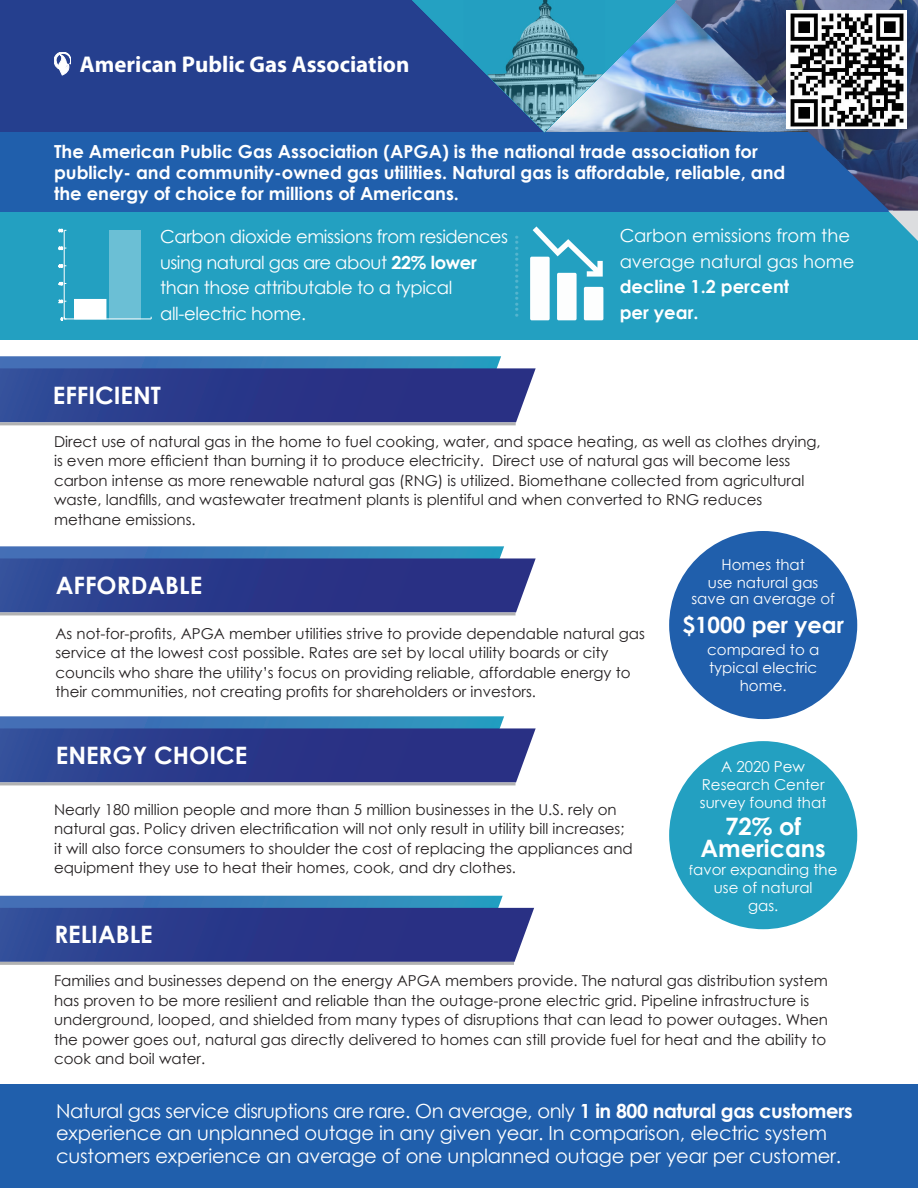
<style>
.page{position:relative;width:918px;height:1188px;background:#fff}
.page>*{position:absolute;margin:0;border:0;box-sizing:border-box;transform-origin:0 0}
.t1{font:700 24px "Century Gothic";color:#fff}
.t2{font:700 22.8px "Myriad Pro";color:#fff}
.t3{font:700 22.5px "Century Gothic";color:#fff}
.t4{font:700 19.95px "Century Gothic";color:#fff}
.t5{font:19.5px/22.5px "Century Gothic";letter-spacing:-.01em;color:#fff}
.t6{font:700 18px "Century Gothic";color:#fff}
.t7{font:18px/25.5px "Century Gothic";letter-spacing:-.02em;color:#fff}
.t8{font:18px "Century Gothic";color:#fff}
.t9{font:15px/19.5px "Century Gothic";color:#231f20}
.t10{font:15px "Century Gothic";color:#fff}
.s1{font-weight:700}
.s2{color:#f5f5f5}
.s3{font-size:13.5px}
</style>
<div class="page">
<div style="left:0;top:121px;width:918px;height:99px;background:#205fac"></div>
<div style="left:0;top:0;width:544px;height:132px;background:#253f8e"></div>
<svg style="left:54px;top:52px;width:17px;height:23px"></svg>
<svg style="left:0;top:356px;width:536px;height:66px;background:#324a95"></svg>
<hr style="left:0;top:422px;width:516px;height:3px;background:#b2b2b2">
<div style="left:0;top:212px;width:918px;height:127px;background:#23a0c1"></div>
<img style="left:893px;top:132px;width:25px;height:78px">
<img style="left:412px;top:0;width:506px;height:132px">
<img style="left:745px;top:70px;width:42px;height:10px">
<img style="left:755px;top:80px;width:32px;height:11px">
<img style="left:766px;top:90px;width:21px;height:11px">
<img style="left:776px;top:100px;width:11px;height:11px">
<img style="left:796px;top:129px;width:97px;height:1px">
<img style="left:807px;top:130px;width:86px;height:10px">
<img style="left:817px;top:140px;width:76px;height:10px">
<img style="left:827px;top:150px;width:66px;height:10px">
<img style="left:837px;top:160px;width:56px;height:10px">
<img style="left:847px;top:170px;width:46px;height:10px">
<img style="left:858px;top:180px;width:35px;height:10px">
<img style="left:868px;top:190px;width:25px;height:10px">
<img style="left:878px;top:200px;width:15px;height:10px">
<svg style="left:888px;top:210px;width:30px;height:31px"></svg>
<div style="left:584px;top:287px;width:19px;height:33px;background:#fdfefe;border-radius:2px"></div>
<div style="left:557px;top:273px;width:20px;height:47px;background:#fdfefe;border-radius:2px"></div>
<div style="left:530px;top:257px;width:20px;height:63px;background:#fdfefe;border-radius:2px"></div>
<svg style="left:533px;top:226px;width:70px;height:51px"></svg>
<hr style="left:64px;top:319px;width:87px;height:1px;background:#fff">
<hr style="left:64px;top:230px;width:1px;height:89px;background:#fff">
<svg style="left:61px;top:317px;width:5px;height:4px"></svg>
<svg style="left:59px;top:300px;width:7px;height:3px"></svg>
<svg style="left:59px;top:281px;width:7px;height:4px"></svg>
<svg style="left:59px;top:264px;width:7px;height:4px"></svg>
<svg style="left:59px;top:247px;width:7px;height:3px"></svg>
<svg style="left:59px;top:229px;width:7px;height:3px"></svg>
<div style="left:75px;top:299px;width:31px;height:20px;background:#fff"></div>
<div style="left:109px;top:230px;width:32px;height:89px;background:#6bbfd5"></div>
<svg style="left:0;top:546px;width:536px;height:66px;background:#324a95"></svg>
<hr style="left:0;top:612px;width:516px;height:3px;background:#b2b2b2">
<svg style="left:0;top:896px;width:534px;height:66px;background:#334a95"></svg>
<hr style="left:0;top:962px;width:514px;height:3px;background:#b2b2b2">
<svg style="left:0;top:716px;width:536px;height:66px;background:#324a95"></svg>
<hr style="left:0;top:782px;width:516px;height:3px;background:#b2b2b2">
<div style="left:669px;top:531px;width:188px;height:188px;background:#205fac;border-radius:50%"></div>
<div style="left:669px;top:741px;width:188px;height:188px;background:#23a0c1;border-radius:50%"></div>
<div style="left:0;top:1084px;width:918px;height:104px;background:#205fac"></div>
<img style="left:787px;top:10px;width:119px;height:119px">
<p class="t2" style="left:80px;top:50px;width:331px">American Public Gas Association</p>
<p class="t6" style="left:54px;top:137px;width:705px">The American Public Gas Association (APGA) is the national trade association for</p>
<p class="t6" style="left:54px;top:158px;width:733px">publicly- and community-owned gas utilities. Natural gas is affordable, reliable, and</p>
<p class="t6" style="left:54px;top:179px;width:406px">the energy of choice for millions of Americans.</p>
<p class="t7" style="left:160px;top:224px;width:349px">Carbon dioxide emissions from residences using natural gas are about <span class="s1">22% lower</span></p>
<p class="t7" style="left:160px;top:275px;width:294px">than those attributable to a typical</p>
<p class="t7" style="left:160px;top:300px;width:148px">all-electric home.</p>
<h3 class="t4" style="left:496px;top:318px;width:85px;rotate:-90deg">...............</h3>
<p class="t8" style="left:620px;top:223px;width:232px">Carbon emissions from the</p>
<p class="t8" style="left:620px;top:249px;width:236px">average natural gas home</p>
<p class="t6" style="left:620px;top:273px;width:171px">decline 1.2 percent</p>
<p class="t6" style="left:620px;top:299px;width:80px">per year.</p>
<p class="t1" style="left:53px;top:377px;width:110px">EFFICIENT</p>
<p class="t9" style="left:54px;top:432px;width:768px">Direct use of natural gas in the home to fuel cooking, water, and space heating, as well as clothes drying,</p>
<p class="t9" style="left:54px;top:451px;width:738px">is even more efficient than burning it to produce electricity. Direct use of natural gas will become less</p>
<p class="t9" style="left:54px;top:471px;width:752px">carbon intense as more renewable natural gas (RNG) is utilized. Biomethane collected from agricultural</p>
<p class="t9" style="left:54px;top:490px;width:710px">waste, landfills, and wastewater treatment plants is plentiful and when converted to RNG reduces</p>
<p class="t9" style="left:54px;top:510px;width:143px">methane emissions.</p>
<p class="t1" style="left:56px;top:567px;width:148px">AFFORDABLE</p>
<p class="t9" style="left:56px;top:623px;width:591px">As not-for-profits, APGA member utilities strive to provide dependable natural gas service at the lowest cost possible. Rates are set by local utility boards or city</p>
<p class="t9" style="left:56px;top:662px;width:577px">councils who share the utility’s focus on providing reliable, affordable energy to</p>
<p class="t9" style="left:56px;top:682px;width:482px">their communities, not creating profits for shareholders or investors.</p>
<p class="t1" style="left:56px;top:737px;width:193px">ENERGY CHOICE</p>
<p class="t9" style="left:54px;top:799px;width:564px">Nearly 180 million people and more than 5 million businesses in the U.S. rely on</p>
<p class="t9" style="left:54px;top:819px;width:580px">natural gas. Policy driven electrification will not only result in utility bill increases; it will also force consumers to shoulder the cost of replacing the appliances and equipment they use to heat their homes, cook, and dry clothes.</p>
<p class="t10" style="left:721px;top:554px;width:85px">Homes that</p>
<p class="t10" style="left:708px;top:572px;width:112px">use natural gas</p>
<p class="t10" style="left:691px;top:588px;width:145px">save an averag<span class="s2">e of</span></p>
<p class="t3" style="left:682px;top:607px;width:163px">$1000 per year</p>
<p class="t10" style="left:707px;top:639px;width:114px">compared to a</p>
<p class="t10" style="left:709px;top:657px;width:109px">typical electric</p>
<p class="t10" style="left:740px;top:675px;width:48px">home.</p>
<p class="t10" style="left:721px;top:756px;width:85px">A 2020 Pew</p>
<p class="t10" style="left:702px;top:774px;width:124px">Research Center</p>
<p class="t10" style="left:700px;top:792px;width:128px">survey found that</p>
<p class="t1" style="left:725px;top:808px;width:78px">72% of</p>
<p class="t1" style="left:701px;top:830px;width:127px">Americans</p>
<p class="t10" style="left:689px;top:859px;width:150px"><span class="s3">f</span>avor expanding the</p>
<p class="t10" style="left:714px;top:877px;width:100px">use of natural</p>
<p class="t10" style="left:748px;top:895px;width:32px">gas.</p>
<p class="t1" style="left:54px;top:916px;width:100px">RELIABLE</p>
<p class="t9" style="left:54px;top:971px;width:775px">Families and businesses depend on the energy APGA members provide. The natural gas distribution system</p>
<p class="t9" style="left:54px;top:991px;width:757px">has proven to be more resilient and reliable than the outage-prone electric grid. Pipeline infrastructure is</p>
<p class="t9" style="left:54px;top:1010px;width:776px">underground, looped, and shielded from many types of disruptions that can lead to power outages. When</p>
<p class="t9" style="left:54px;top:1030px;width:774px">the power goes out, natural gas directly delivered to homes can still provide fuel for heat and the ability to cook and boil water.</p>
<p class="t5" style="left:56px;top:1099px;width:798px">Natural gas service disruptions are rare. On average, only <span class="s1">1 in 800 natural gas customers </span>experience an unplanned outage in any given year. In comparison, electric system customers experience an average of one unplanned outage per year per customer.</p>
</div>
